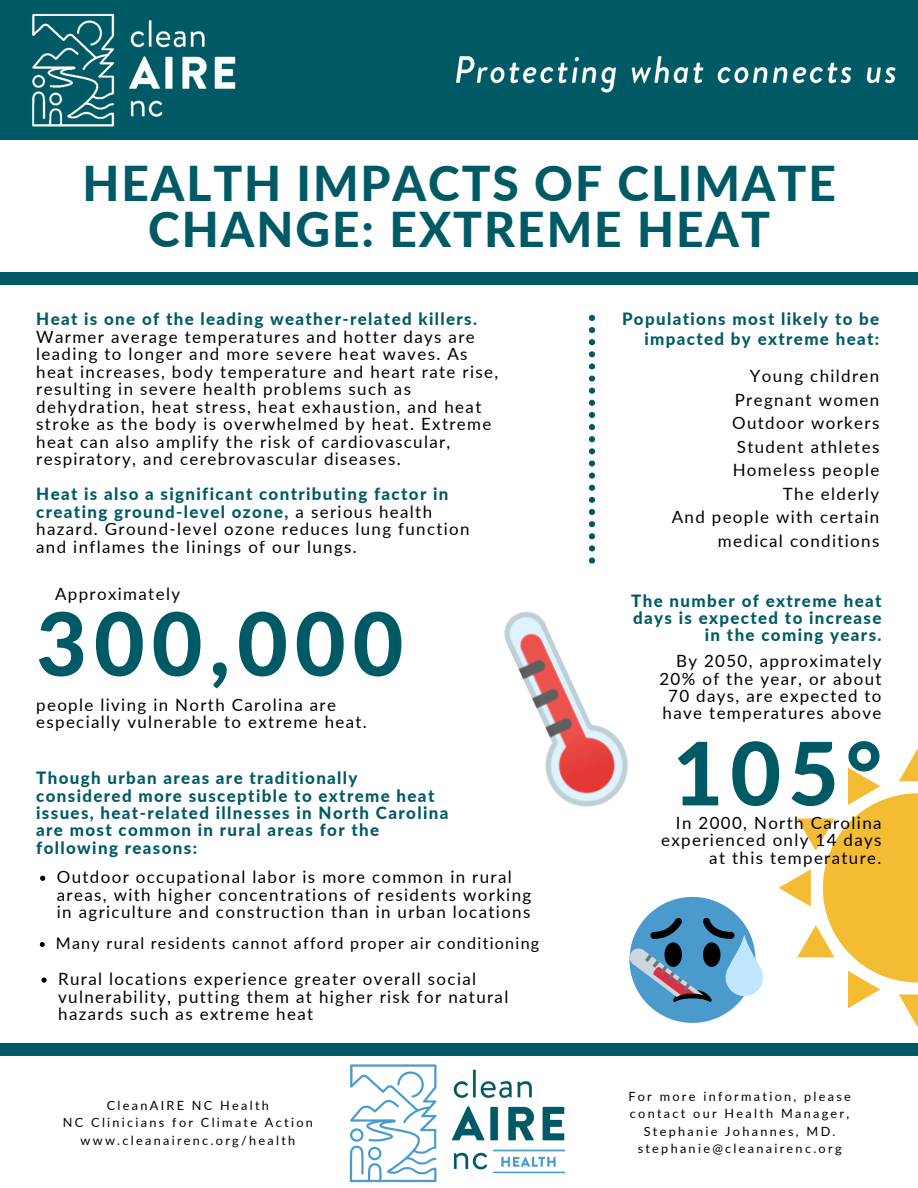
<style>
.page{position:relative;width:918px;height:1188px;background:#fff}
.page>*{position:absolute;margin:0;border:0;box-sizing:border-box;transform-origin:0 0}
.t1{font:800 87.45px "Lato";letter-spacing:.08em;color:#005a65}
.t2{font:800 48px/46.3px "Lato";letter-spacing:.04em;color:#005a65;text-align:center}
.t3{font:16.95px/17.5px "Lato";letter-spacing:.08em;color:#000}
.t4{font:800 16.95px/17.4px "Lato";letter-spacing:.08em;color:#005a65;text-align:right}
.t5{font:16.05px "Lato";letter-spacing:.08em;color:#000}
.t6{font:12.75px/17.5px "Lato";letter-spacing:.18em;color:#000;text-align:center}
.s1{font-weight:800;color:#005a65}
</style>
<div class="page">
<div style="left:0;top:272px;width:478px;height:13px;background:#005a65"></div>
<div style="left:448px;top:272px;width:470px;height:13px;background:#005a65"></div>
<div style="left:0;top:1043px;width:478px;height:13px;background:#005a65"></div>
<div style="left:452px;top:1043px;width:466px;height:13px;background:#005a65"></div>
<svg style="left:779px;top:749px;width:139px;height:278px"></svg>
<svg style="left:630px;top:897px;width:133px;height:126px"></svg>
<img style="left:504px;top:611px;width:125px;height:196px">
<svg style="left:589px;top:315px;width:6px;height:6px"></svg>
<svg style="left:589px;top:327px;width:6px;height:6px"></svg>
<svg style="left:589px;top:339px;width:6px;height:6px"></svg>
<svg style="left:589px;top:351px;width:6px;height:6px"></svg>
<svg style="left:589px;top:363px;width:6px;height:6px"></svg>
<svg style="left:589px;top:376px;width:6px;height:6px"></svg>
<svg style="left:589px;top:388px;width:6px;height:6px"></svg>
<svg style="left:589px;top:400px;width:6px;height:6px"></svg>
<svg style="left:589px;top:412px;width:6px;height:6px"></svg>
<svg style="left:589px;top:424px;width:6px;height:6px"></svg>
<svg style="left:589px;top:436px;width:6px;height:6px"></svg>
<svg style="left:589px;top:448px;width:6px;height:6px"></svg>
<svg style="left:589px;top:460px;width:6px;height:7px"></svg>
<svg style="left:589px;top:473px;width:6px;height:6px"></svg>
<svg style="left:589px;top:485px;width:6px;height:6px"></svg>
<svg style="left:589px;top:497px;width:6px;height:6px"></svg>
<svg style="left:589px;top:509px;width:6px;height:6px"></svg>
<svg style="left:589px;top:521px;width:6px;height:6px"></svg>
<svg style="left:589px;top:533px;width:6px;height:6px"></svg>
<svg style="left:589px;top:545px;width:6px;height:6px"></svg>
<svg style="left:589px;top:558px;width:6px;height:6px"></svg>
<img style="left:0;top:0;width:918px;height:140px">
<img style="left:349px;top:1064px;width:217px;height:119px">
<svg style="left:40px;top:876px;width:5px;height:5px"></svg>
<svg style="left:40px;top:942px;width:5px;height:5px"></svg>
<svg style="left:41px;top:978px;width:6px;height:5px"></svg>
<p class="t2" style="left:82px;top:159px;width:755px">HEALTH IMPACTS OF CLIMATE<br>CHANGE: EXTREME HEAT</p>
<p class="t3" style="left:36px;top:310px;width:464px"><span class="s1">Heat is one of the leading weather-related killers.<br></span>Warmer average temperatures and hotter days are leading to longer and more severe heat waves. As heat increases, body temperature and heart rate rise, resulting in severe health problems such as dehydration, heat stress, heat exhaustion, and heat stroke as the body is overwhelmed by heat. Extreme heat can also amplify the risk of cardiovascular, respiratory, and cerebrovascular diseases.</p>
<p class="t3" style="left:36px;top:485px;width:435px"><span class="s1">Heat is also a significant contributing factor in creating ground-level ozone,</span> a serious health hazard. Ground-level ozone reduces lung function and inflames the linings of our lungs.</p>
<p class="t3" style="left:55px;top:585px;width:126px">Approximately</p>
<p class="t1" style="left:36px;top:589px;width:369px">300,000</p>
<p class="t3" style="left:36px;top:696px;width:332px;line-height:17px">people living in North Carolina are especially vulnerable to extreme heat.</p>
<p class="t4" style="left:36px;top:769px;width:414px;text-align:left">Though urban areas are traditionally considered more susceptible to extreme heat issues, heat-related illnesses in North Carolina are most common in rural areas for the following reasons:</p>
<p class="t3" style="left:57px;top:868px;width:476px">Outdoor occupational labor is more common in rural areas, with higher concentrations of residents working in agriculture and construction than in urban locations</p>
<p class="t5" style="left:56px;top:934px;width:485px">Many rural residents cannot afford proper air conditioning</p>
<p class="t3" style="left:58px;top:970px;width:452px">Rural locations experience greater overall social vulnerability, putting them at higher risk for natural hazards such as extreme heat</p>
<p class="t6" style="left:107px;top:1096px;width:164px">CleanAIRE NC Health</p>
<p class="t6" style="left:63px;top:1113px;width:251px">NC Clinicians for Climate Action</p>
<p class="t6" style="left:81px;top:1131px;width:216px">www.cleanairenc.org/health</p>
<p class="t4" style="left:622px;top:309px;width:259px;line-height:19.5px">Populations most likely to be impacted by extreme heat:</p>
<p class="t3" style="left:750px;top:367px;width:131px">Young children</p>
<p class="t3" style="left:735px;top:390px;width:146px">Pregnant women</p>
<p class="t3" style="left:732px;top:414px;width:149px">Outdoor workers</p>
<p class="t3" style="left:737px;top:437px;width:144px">Student athletes</p>
<p class="t3" style="left:733px;top:461px;width:148px">Homeless people</p>
<p class="t3" style="left:783px;top:484px;width:98px">The elderly</p>
<p class="t3" style="left:672px;top:505px;width:209px;line-height:23.5px;text-align:right">And people with certain medical conditions</p>
<p class="t4" style="left:631px;top:592px;width:252px;line-height:16.6px">The number of extreme heat days is expected to increase in the coming years.</p>
<p class="t3" style="left:659px;top:652px;width:224px;text-align:right">By 2050, approximately<br>20% of the year, or about<br>70 days, are expected to have temperatures above</p>
<p class="t1" style="left:673px;top:719px;width:211px">105°</p>
<p class="t3" style="left:661px;top:814px;width:222px;text-align:right">In 2000, North Carolina experienced only 14 days at this temperature.</p>
<p class="t6" style="left:628px;top:1087px;width:224px">For more information, please contact our Health Manager,<br>Stephanie Johannes, MD.</p>
<p class="t6" style="left:638px;top:1140px;width:205px">stephanie@cleanairenc.org</p>
</div>
